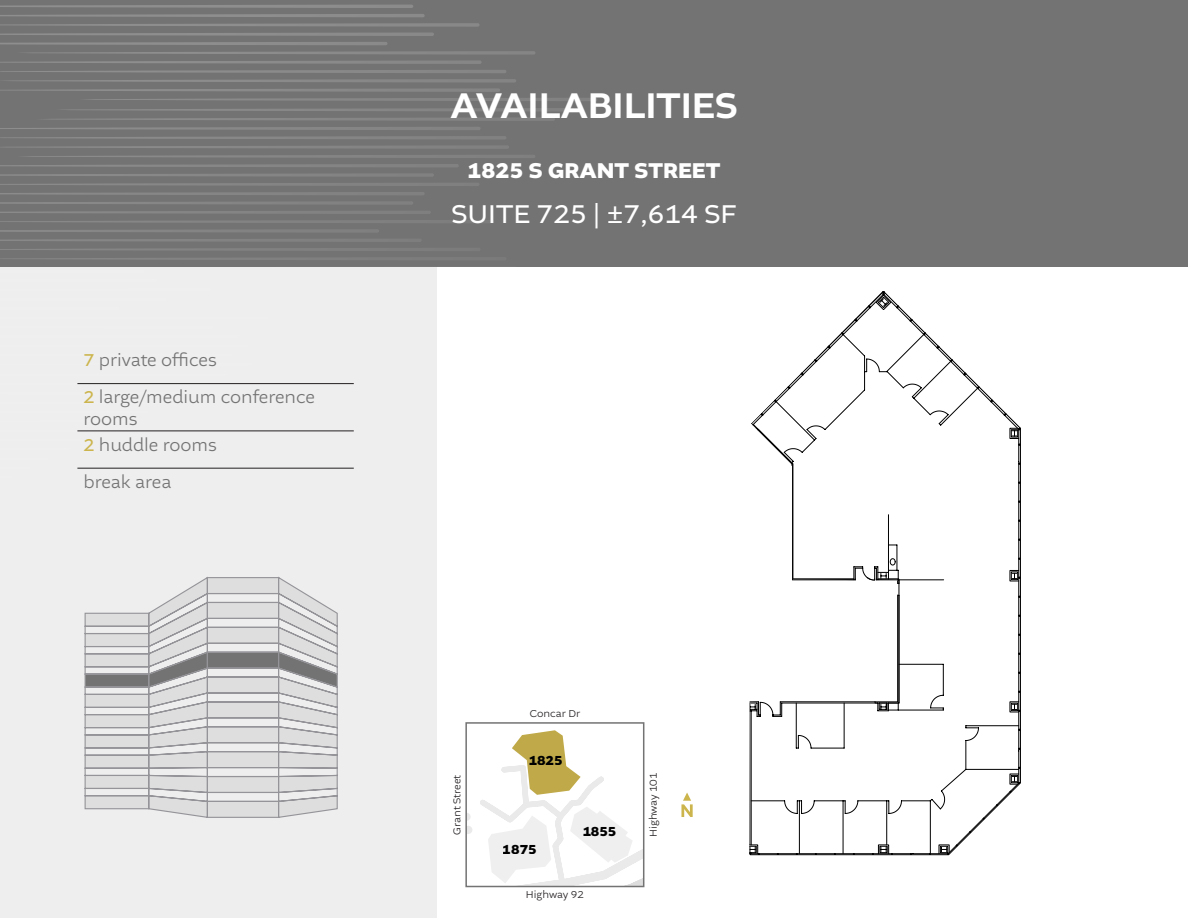
<style>
.page{position:relative;width:1188px;height:918px;background:#fff}
.page>*{position:absolute;margin:0;border:0;box-sizing:border-box;transform-origin:0 0}
.t1{font:500 37.5px "Altivo";color:#fff}
.t2{font:27px "Altivo";color:#fff}
.t3{font:700 22.5px "Altivo";color:#fff}
.t4{font:300 18px/21.6px "Altivo";color:#737373}
.t5{font:700 13.8px "Altivo";color:#000}
.t6{font:300 10.5px "Altivo";color:#231f20}
.s1{font-weight:400;color:#ccb54d}
</style>
<div class="page">
<div style="left:0;top:265px;width:437px;height:653px;background:#ededed"></div>
<svg style="left:77px;top:467px;width:68px;height:1px"></svg>
<svg style="left:77px;top:430px;width:114px;height:1px"></svg>
<svg style="left:77px;top:384px;width:230px;height:1px"></svg>
<div style="left:0;top:0;width:1188px;height:267px;background:#737373"></div>
<svg style="left:0;top:239px;width:409px;height:3px"></svg>
<svg style="left:0;top:230px;width:379px;height:2px"></svg>
<svg style="left:0;top:220px;width:450px;height:3px"></svg>
<svg style="left:0;top:211px;width:430px;height:3px"></svg>
<svg style="left:0;top:5px;width:413px;height:3px"></svg>
<svg style="left:0;top:202px;width:413px;height:2px"></svg>
<svg style="left:0;top:14px;width:425px;height:3px"></svg>
<svg style="left:0;top:192px;width:424px;height:3px"></svg>
<svg style="left:0;top:23px;width:479px;height:4px"></svg>
<svg style="left:0;top:183px;width:479px;height:3px"></svg>
<svg style="left:0;top:33px;width:434px;height:3px"></svg>
<svg style="left:0;top:174px;width:434px;height:2px"></svg>
<svg style="left:0;top:42px;width:387px;height:3px"></svg>
<svg style="left:0;top:164px;width:458px;height:3px"></svg>
<svg style="left:16px;top:51px;width:519px;height:4px;fill:#818181"></svg>
<hr style="left:16px;top:155px;width:519px;height:3px;background:#fff;border-radius:2px">
<svg style="left:0;top:61px;width:481px;height:3px"></svg>
<svg style="left:0;top:70px;width:506px;height:3px"></svg>
<svg style="left:0;top:136px;width:509px;height:13px"></svg>
<svg style="left:1px;top:258px;width:368px;height:2px"></svg>
<svg style="left:0;top:127px;width:480px;height:3px"></svg>
<svg style="left:0;top:248px;width:390px;height:3px"></svg>
<svg style="left:0;top:79px;width:516px;height:13px"></svg>
<hr style="left:36px;top:117px;width:519px;height:4px;background:#7f7f7f;border-radius:2px">
<hr style="left:78px;top:98px;width:519px;height:3px;background:#fff;border-radius:2px">
<hr style="left:55px;top:108px;width:520px;height:4px;background:#7f7f7f;border-radius:2px">
<svg style="left:84px;top:576px;width:254px;height:242px"></svg>
<svg style="left:854px;top:319px;width:4px;height:3px"></svg>
<svg style="left:868px;top:305px;width:3px;height:4px"></svg>
<hr style="left:1021px;top:428px;width:1px;height:356px;background:#000">
<svg style="left:752px;top:334px;width:267px;height:94px"></svg>
<svg style="left:750px;top:428px;width:271px;height:427px"></svg>
<svg style="left:750px;top:423px;width:106px;height:157px"></svg>
<svg style="left:866px;top:577px;width:33px;height:4px"></svg>
<hr style="left:793px;top:579px;width:61px;height:1px;background:#000">
<div style="left:782px;top:466px;width:9px;height:126px;background:#fff"></div>
<hr style="left:77px;top:383px;width:277px;height:1px;background:#231f20">
<hr style="left:77px;top:431px;width:277px;height:1px;background:#231f20">
<hr style="left:77px;top:468px;width:277px;height:1px;background:#231f20">
<svg style="left:681px;top:793px;width:12px;height:24px"></svg>
<svg style="left:466px;top:723px;width:178px;height:163px"></svg>
<p class="t4" style="left:83px;top:349px;width:135px"><span class="s1">7</span> private offices</p>
<p class="t4" style="left:83px;top:387px;width:233px"><span class="s1">2</span> large/medium conference rooms</p>
<p class="t4" style="left:83px;top:434px;width:135px"><span class="s1">2</span> huddle rooms</p>
<p class="t4" style="left:83px;top:471px;width:90px">break area</p>
<p class="t1" style="left:450px;top:81px;width:289px">AVAILABILITIES</p>
<p class="t3" style="left:468px;top:155px;width:254px">1825 S GRANT STREET</p>
<p class="t2" style="left:452px;top:196px;width:286px">SUITE 725 | ±7,614 SF</p>
<p class="t6" style="left:530px;top:707px;width:52px">Concar Dr</p>
<p class="t5" style="left:529px;top:751px;width:36px">1825</p>
<p class="t6" style="left:450px;top:835px;width:62px;rotate:-90deg">Grant Street</p>
<p class="t6" style="left:647px;top:837px;width:66px;rotate:-90deg">Highway 101</p>
<p class="t5" style="left:582px;top:822px;width:36px">1855</p>
<p class="t5" style="left:503px;top:840px;width:36px">1875</p>
<p class="t6" style="left:526px;top:888px;width:59px">Highway 92</p>
</div>
